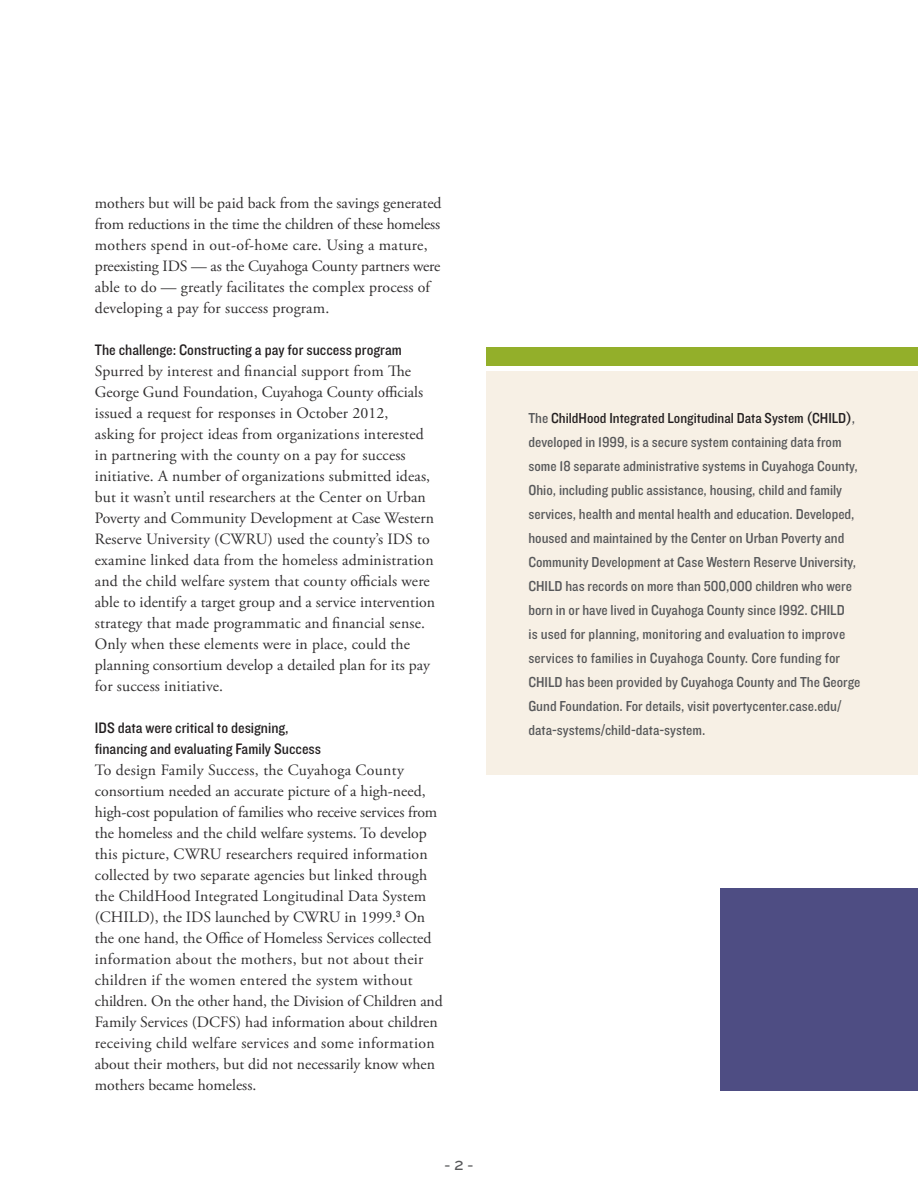
<style>
.page{position:relative;width:918px;height:1188px;background:#fff}
.page>*{position:absolute;margin:0;border:0;box-sizing:border-box;transform-origin:0 0}
.t1{font:15.75px/21px "Adobe Garamond Pro";letter-spacing:.01em;color:#312f30}
.t2{font:15.75px/21px "Knockout 30 Junior Welterwt";color:#231f20}
.t3{font:15px/24px "Knockout 30 Junior Welterwt";color:#57585a}
.t4{font:13.5px "Knockout 33 Junior Heviwt";color:#57585a}
.s1{color:#231f20}
</style>
<div class="page">
<div style="left:486px;top:372px;width:432px;height:403px;background:#f7f0e5"></div>
<div style="left:486px;top:347px;width:432px;height:19px;background:#93af2a"></div>
<div style="left:720px;top:888px;width:198px;height:202px;background:#4e4d83"></div>
<p class="t1" style="left:95px;top:193px;width:348px">mothers but will be paid back from the savings generated from reductions in the time the children of these homeless mothers spend in out-of-home care. Using a mature, preexisting IDS — as the Cuyahoga County partners were able to do — greatly facilitates the complex process of developing a pay for success program.</p>
<p class="t2" style="left:95px;top:339px;width:308px">The challenge: Constructing a pay for success program</p>
<p class="t1" style="left:95px;top:361px;width:342px">Spurred by interest and financial support from The George Gund Foundation, Cuyahoga County officials issued a request for responses in October 2012,<br>asking for project ideas from organizations interested in partnering with the county on a pay for success initiative. A number of organizations submitted ideas, but it wasn’t until researchers at the Center on Urban Poverty and Community Development at Case Western Reserve University (CWRU) used the county’s IDS to examine linked data from the homeless administration and the child welfare system that county officials were able to identify a target group and a service intervention strategy that made programmatic and financial sense.<br>Only when these elements were in place, could the planning consortium develop a detailed plan for its pay for success initiative.</p>
<p class="t2" style="left:95px;top:717px;width:228px">IDS data were critical to designing, financing and evaluating Family Success</p>
<p class="t1" style="left:95px;top:760px;width:349px">To design Family Success, the Cuyahoga County consortium needed an accurate picture of a high-need, high-cost population of families who receive services from the homeless and the child welfare systems. To develop this picture, CWRU researchers required information collected by two separate agencies but linked through the ChildHood Integrated Longitudinal Data System (CHILD), the IDS launched by CWRU in 1999.<sup>3</sup> On the one hand, the Office of Homeless Services collected information about the mothers, but not about their children if the women entered the system without children. On the other hand, the Division of Children and Family Services (DCFS) had information about children receiving child welfare services and some information about their mothers, but did not necessarily know when mothers became homeless.</p>
<p class="t4" style="left:445px;top:1156px;width:30px">- 2 -</p>
<p class="t3" style="left:528px;top:405px;width:333px">The <span class="s1">ChildHood Integrated Longitudinal Data System (CHILD)</span>, developed in 1999, is a secure system containing data from some 18 separate administrative systems in Cuyahoga County, Ohio, including public assistance, housing, child and family services, health and mental health and education. Developed, housed and maintained by the Center on Urban Poverty and Community Development at Case Western Reserve University, CHILD has records on more than 500,000 children who were born in or have lived in Cuyahoga County since 1992. CHILD<br>is used for planning, monitoring and evaluation to improve services to families in Cuyahoga County. Core funding for CHILD has been provided by Cuyahoga County and The George Gund Foundation. For details, visit povertycenter.case.edu/ data-systems/child-data-system.</p>
</div>
